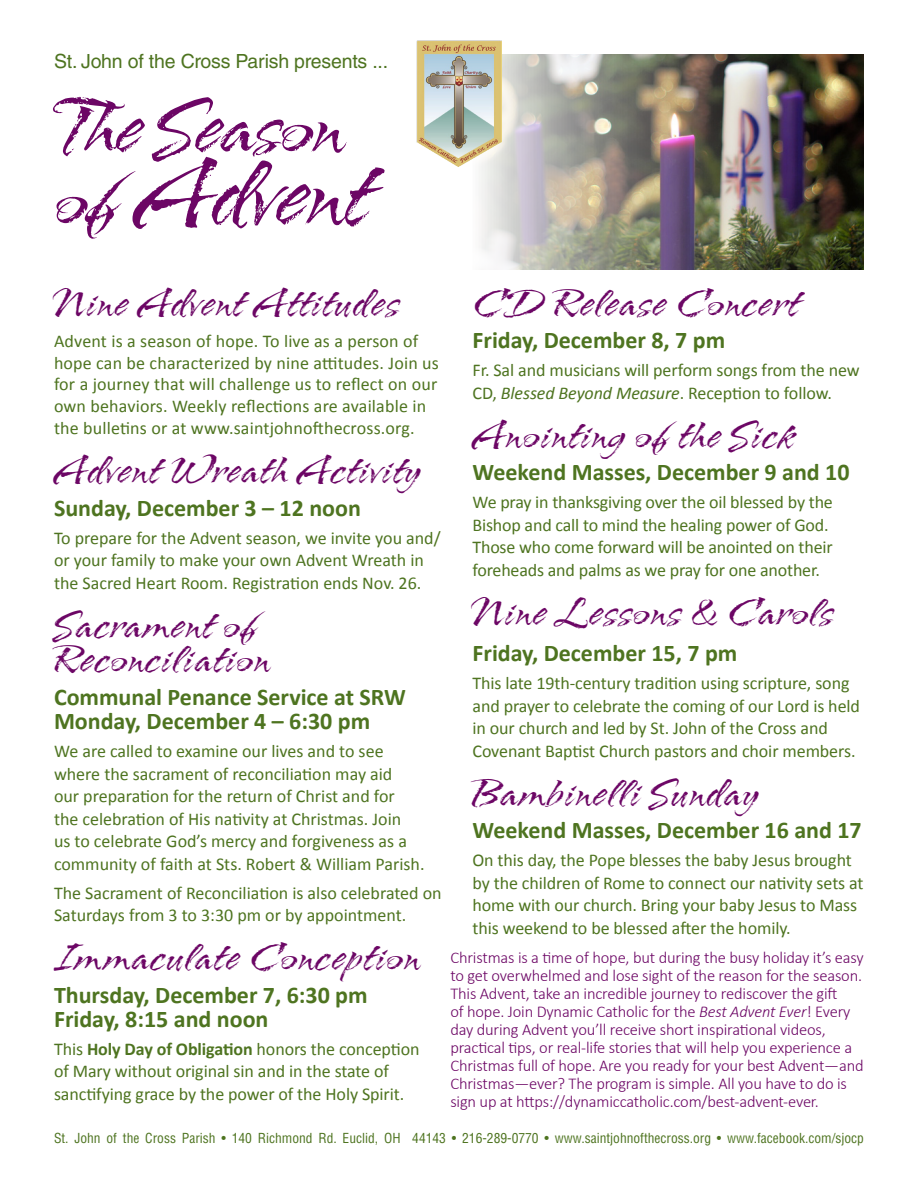
<style>
.page{position:relative;width:918px;height:1188px;background:#fff}
.page>*{position:absolute;margin:0;border:0;box-sizing:border-box;transform-origin:0 0}
.t1{font:108px "Arid ITC Std";letter-spacing:-.025em;color:#6c0665}
.t2{font:90px "Arid ITC Std";letter-spacing:-.025em;color:#6c0665}
.t3{font:45px/34.5px "Arid ITC Std";letter-spacing:.01em;color:#6c0665}
.t4{font:700 24px/24px "Calibri";color:#4e7420}
.t5{font:19.5px "Helvetica LT Std";letter-spacing:-.01em;color:#4e7420}
.t6{font:18px/22.5px "Calibri";letter-spacing:-.005em;color:#4e7420}
.t7{font:300 16.5px/18px "Calibri";letter-spacing:-.01em;color:#6c0665}
.t8{font:condensed 13.5px "Helvetica LT Std";color:#4e7420}
.s1{font-size:90px}
.s2{font-weight:700}
.s3{font-style:italic}
</style>
<div class="page">
<img style="left:479px;top:55px;width:385px;height:215px">
<img style="left:417px;top:40px;width:84px;height:127px">
<p class="t5" style="left:54px;top:50px;width:336px">St. John of the Cross Parish presents ...</p>
<p class="t2" style="left:54px;top:79px;width:293px">The Season</p>
<p class="t1" style="left:54px;top:136px;width:318px"><span class="s1">of</span> Advent</p>
<p class="t3" style="left:54px;top:286px;width:347px">Nine Advent Attitudes</p>
<p class="t6" style="left:54px;top:330px;width:386px;line-height:21.8px">Advent is a season of hope. To live as a person of hope can be characterized by nine attitudes. Join us for a journey that will challenge us to reflect on our own behaviors. Weekly reflections are available in the bulletins or at www.saintjohnofthecross.org.</p>
<p class="t3" style="left:54px;top:454px;width:368px">Advent Wreath Activity</p>
<p class="t4" style="left:54px;top:496px;width:308px">Sunday, December 3 – 12 noon</p>
<p class="t6" style="left:54px;top:527px;width:388px">To prepare for the Advent season, we invite you and/ or your family to make your own Advent Wreath in the Sacred Heart Room. Registration ends Nov. 26.</p>
<p class="t3" style="left:54px;top:609px;width:218px">Sacrament of<br>Reconciliation</p>
<p class="t4" style="left:54px;top:685px;width:353px">Communal Penance Service at SRW<br>Monday, December 4 – 6:30 pm</p>
<p class="t6" style="left:54px;top:740px;width:372px">We are called to examine our lives and to see where the sacrament of reconciliation may aid<br>our preparation for the return of Christ and for<br>the celebration of His nativity at Christmas. Join<br>us to celebrate God’s mercy and forgiveness as a community of faith at Sts. Robert &amp; William Parish.</p>
<p class="t6" style="left:54px;top:881px;width:389px">The Sacrament of Reconciliation is also celebrated on<br>Saturdays from 3 to 3:30 pm or by appointment.</p>
<p class="t3" style="left:54px;top:941px;width:368px">Immaculate Conception</p>
<p class="t4" style="left:54px;top:983px;width:315px">Thursday, December 7, 6:30 pm<br>Friday, 8:15 and noon</p>
<p class="t6" style="left:54px;top:1038px;width:367px">This <span class="s2">Holy Day of Obligation</span> honors the conception of Mary without original sin and in the state of sanctifying grace by the power of the Holy Spirit.</p>
<p class="t3" style="left:472px;top:286px;width:328px">CD Release Concert</p>
<p class="t4" style="left:472px;top:328px;width:254px">Friday, December 8, 7 pm</p>
<p class="t6" style="left:472px;top:359px;width:389px">Fr. Sal and musicians will perform songs from the new<br>CD, <span class="s3">Blessed Beyond Measure</span>. Reception to follow.</p>
<p class="t3" style="left:472px;top:418px;width:324px">Anointing of the Sick</p>
<p class="t4" style="left:472px;top:460px;width:379px">Weekend Masses, December 9 and 10</p>
<p class="t6" style="left:472px;top:491px;width:362px">We pray in thanksgiving over the oil blessed by the Bishop and call to mind the healing power of God.<br>Those who come forward will be anointed on their foreheads and palms as we pray for one another.</p>
<p class="t3" style="left:472px;top:596px;width:363px">Nine Lessons &amp; Carols</p>
<p class="t4" style="left:472px;top:641px;width:266px">Friday, December 15, 7 pm</p>
<p class="t6" style="left:472px;top:672px;width:389px">This late 19th-century tradition using scripture, song and prayer to celebrate the coming of our Lord is held in our church and led by St. John of the Cross and Covenant Baptist Church pastors and choir members.</p>
<p class="t3" style="left:472px;top:776px;width:288px">Bambinelli Sunday</p>
<p class="t4" style="left:472px;top:819px;width:391px">Weekend Masses, December 16 and 17</p>
<p class="t6" style="left:472px;top:849px;width:393px">On this day, the Pope blesses the baby Jesus brought by the children of Rome to connect our nativity sets at home with our church. Bring your baby Jesus to Mass this weekend to be blessed after the homily.</p>
<p class="t7" style="left:450px;top:949px;width:415px">Christmas is a time of hope, but during the busy holiday it’s easy to get overwhelmed and lose sight of the reason for the season.<br>This Advent, take an incredible journey to rediscover the gift<br>of hope. Join Dynamic Catholic for the <span class="s3">Best Advent Ever</span>! Every day during Advent you’ll receive short inspirational videos, practical tips, or real-life stories that will help you experience a Christmas full of hope. Are you ready for your best Advent—and Christmas—ever? The program is simple. All you have to do is sign up at https://dynamiccatholic.com/best-advent-ever.</p>
<p class="t8" style="left:54px;top:1129px;width:812px">St. John of the Cross Parish • 140 Richmond Rd. Euclid, OH 44143 • 216-289-0770 • www.saintjohnofthecross.org • www.facebook.com/sjocp</p>
</div>
